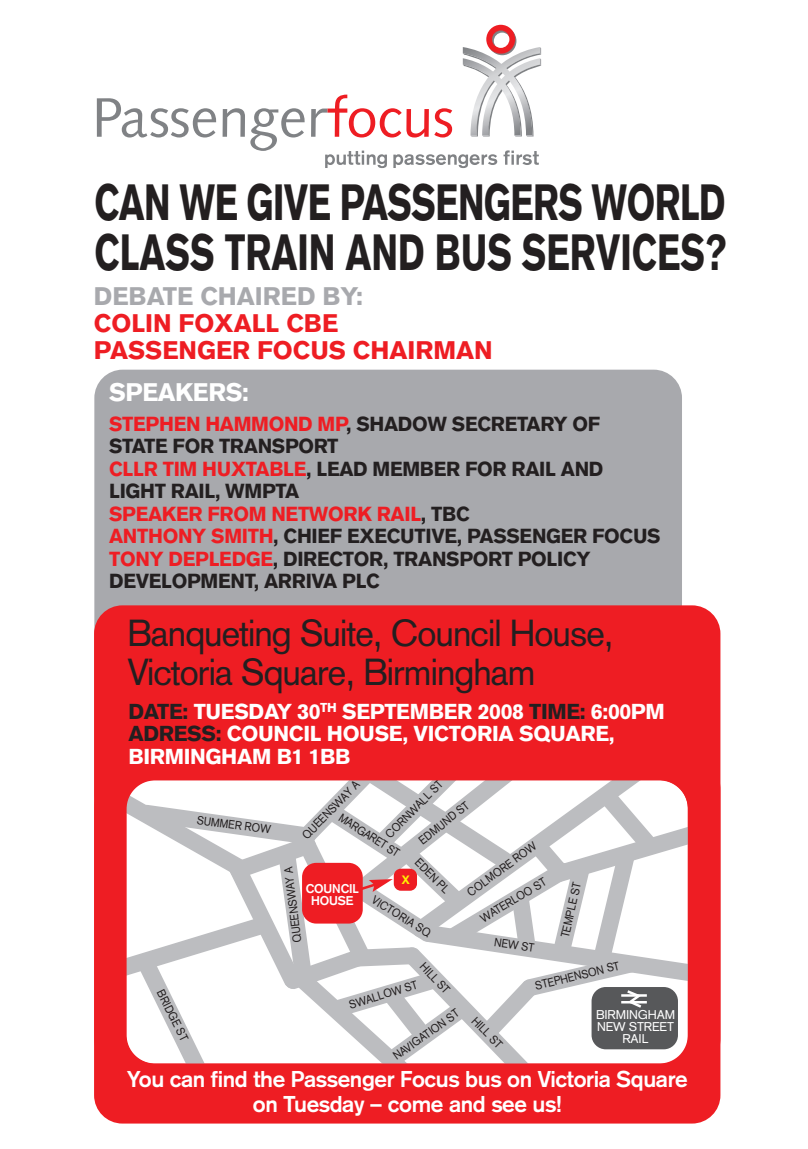
<style>
.page{position:relative;width:808px;height:1149px;background:#fff}
.page>*{position:absolute;margin:0;border:0;box-sizing:border-box;transform-origin:0 0}
.t1{font:900 50px/50px "Akzidenz Grotesk";letter-spacing:-.01em;color:#231f20;scale:.71 1}
.t2{font:37px/38.8px "Akzidenz Grotesk";letter-spacing:-.025em;color:#231f20;scale:.96 1}
.t3{font:900 25px/27px "Akzidenz Grotesk";color:#ee1d23}
.t4{font:900 25px "Akzidenz Grotesk";color:#a8a9ad}
.t5{font:900 25px "Akzidenz Grotesk";letter-spacing:-.015em;color:#fff}
.t6{font:700 22.5px/25px "Akzidenz Grotesk";letter-spacing:-.015em;color:#fff;text-align:center}
.t7{font:900 21.25px/22.5px "Akzidenz Grotesk";letter-spacing:-.015em;color:#fff}
.t8{font:900 20px/22.5px "Akzidenz Grotesk";letter-spacing:-.015em;color:#231f20}
.t9{font:12.5px/12px "Akzidenz Grotesk";letter-spacing:-.01em;color:#fff;text-align:center}
.t10{font:700 12.5px/12px "Akzidenz Grotesk";letter-spacing:-.01em;color:#fff;text-align:center}
.t11{font:700 12px "Helvetica Neue";color:#fff101}
.t12{font:11.75px "Akzidenz Grotesk";color:#231f20;scale:.9 1}
.t13{font:11.75px "Akzidenz Grotesk";color:#231f20;scale:.88 1}
.s1{color:#ee1d23}
.s2{color:#231f20}
</style>
<div class="page">
<div style="left:94px;top:369px;width:588px;height:451px;background:#a8a9ad;border-radius:28px"></div>
<svg style="left:97px;top:98px;width:119px;height:39px"></svg>
<svg style="left:223px;top:108px;width:82px;height:43px"></svg>
<svg style="left:311px;top:95px;width:141px;height:42px"></svg>
<svg style="left:503px;top:150px;width:36px;height:15px"></svg>
<svg style="left:393px;top:154px;width:104px;height:14px"></svg>
<svg style="left:325px;top:150px;width:62px;height:18px"></svg>
<svg style="left:463px;top:25px;width:78px;height:112px"></svg>
<div style="left:94px;top:605px;width:626px;height:518px;background:#ee1d23;border-radius:28px"></div>
<svg style="left:126px;top:780px;width:562px;height:284px;background:#e2dbdc"></svg>
<h1 class="t1" style="left:94px;top:181px;width:893px">CAN WE GIVE PASSENGERS WORLD<br>CLASS TRAIN AND BUS SERVICES?</h1>
<p class="t4" style="left:94px;top:287px;width:271px">DEBATE CHAIRED BY:</p>
<p class="t3" style="left:94px;top:312px;width:400px">COLIN FOXALL CBE<br>PASSENGER FOCUS CHAIRMAN</p>
<p class="t5" style="left:109px;top:383px;width:141px">SPEAKERS:</p>
<p class="t8" style="left:109px;top:414px;width:553px"><span class="s1">STEPHEN HAMMOND MP</span>, SHADOW SECRETARY OF STATE FOR TRANSPORT<br><span class="s1">CLLR TIM HUXTABLE</span>, LEAD MEMBER FOR RAIL AND LIGHT RAIL, WMPTA<br><span class="s1">SPEAKER FROM NETWORK RAIL</span>, TBC<br><span class="s1">ANTHONY SMITH</span>, CHIEF EXECUTIVE, PASSENGER FOCUS <span class="s1">TONY DEPLEDGE</span>, DIRECTOR, TRANSPORT POLICY DEVELOPMENT, ARRIVA PLC</p>
<h2 class="t2" style="left:128px;top:618px;width:508px">Banqueting Suite, Council House,<br>Victoria Square, Birmingham</h2>
<p class="t7" style="left:128px;top:701px;width:538px"><span class="s2">DATE:</span> TUESDAY 30<sup>TH</sup> SEPTEMBER 2008 <span class="s2">TIME:</span> 6:00PM<br><span class="s2">ADRESS:</span> COUNCIL HOUSE, VICTORIA SQUARE,<br>BIRMINGHAM B1 1BB</p>
<p class="t12" style="left:301px;top:833px;width:86px;rotate:-46deg">QUEENSWAY A</p>
<p class="t12" style="left:384px;top:832px;width:86px;rotate:-45deg">CORNWALL ST</p>
<p class="t12" style="left:418px;top:837px;width:69px;rotate:-38deg">EDMUND ST</p>
<p class="t12" style="left:466px;top:889px;width:93px;rotate:-36deg">COLMORE ROW</p>
<p class="t12" style="left:198px;top:815px;width:84px;rotate:8deg">SUMMER ROW</p>
<p class="t13" style="left:342px;top:812px;width:81px;rotate:33deg">MARGARET ST</p>
<p class="t12" style="left:420px;top:857px;width:50px;rotate:45deg">EDEN PL</p>
<p class="t12" style="left:293px;top:942px;width:86px;rotate:-97deg">QUEENSWAY A</p>
<p class="t11" style="left:402px;top:871px;width:9px">X</p>
<p class="t12" style="left:479px;top:915px;width:84px;rotate:-31deg">WATERLOO ST</p>
<p class="t12" style="left:560px;top:936px;width:64px;rotate:-77deg">TEMPLE ST</p>
<p class="t10" style="left:306px;top:883px;width:54px">COUNCIL<br>HOUSE</p>
<p class="t12" style="left:375px;top:894px;width:76px;rotate:32deg">VICTORIA SQ</p>
<p class="t12" style="left:495px;top:937px;width:46px;rotate:8deg">NEW ST</p>
<p class="t12" style="left:164px;top:988px;width:63px;rotate:63deg">BRIDGE ST</p>
<p class="t12" style="left:425px;top:960px;width:44px;rotate:47deg">HILL ST</p>
<p class="t12" style="left:348px;top:1000px;width:80px;rotate:-17deg">SWALLOW ST</p>
<p class="t12" style="left:392px;top:1053px;width:88px;rotate:-36deg">NAVIGATION ST</p>
<p class="t12" style="left:477px;top:1015px;width:44px;rotate:45deg">HILL ST</p>
<p class="t12" style="left:534px;top:981px;width:98px;rotate:-14deg">STEPHENSON ST</p>
<p class="t9" style="left:596px;top:1009px;width:81px">BIRMINGHAM<br>NEW STREET<br>RAIL</p>
<p class="t6" style="left:127px;top:1068px;width:562px">You can find the Passenger Focus bus on Victoria Square on Tuesday – come and see us!</p>
</div>
